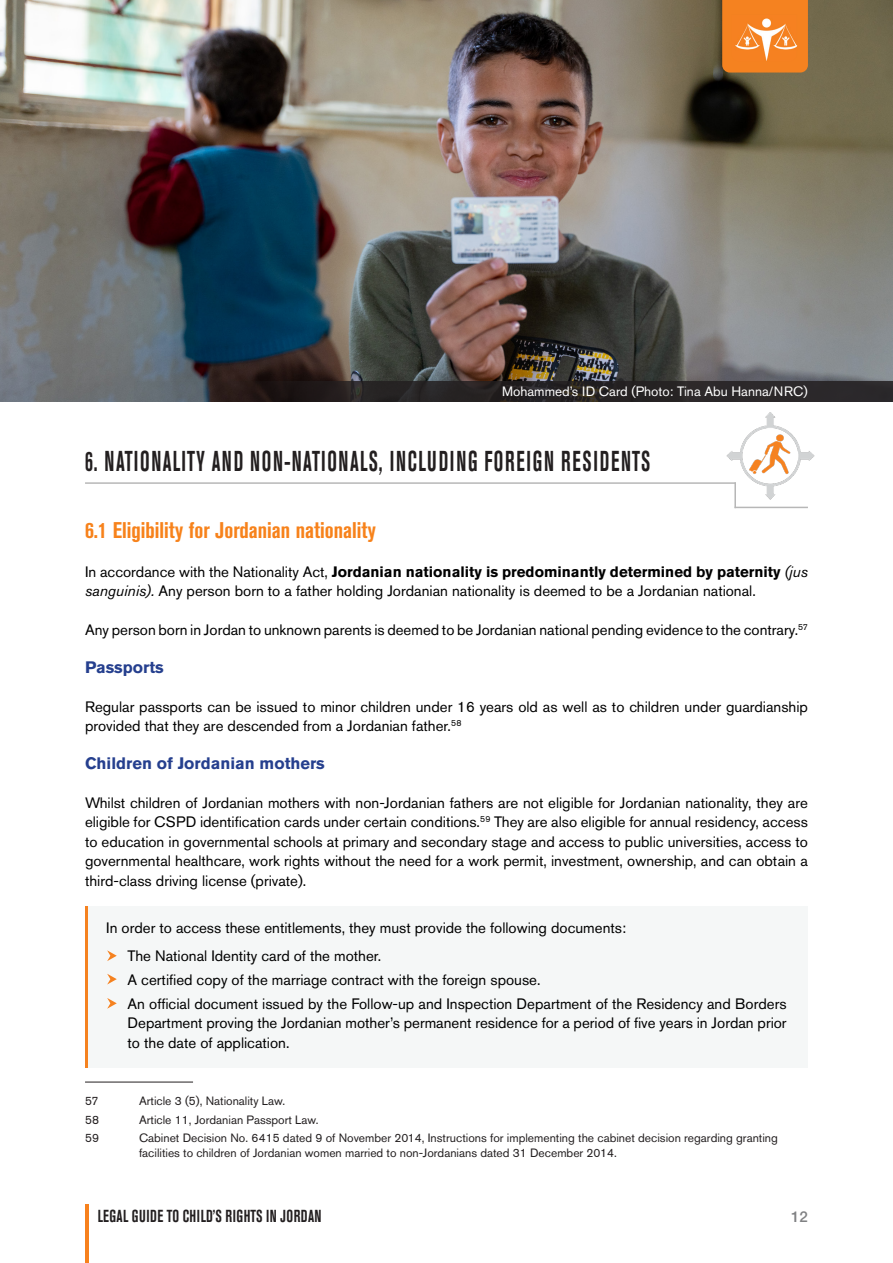
<style>
.page{position:relative;width:893px;height:1263px;background:#fff}
.page>*{position:absolute;margin:0;border:0;box-sizing:border-box;transform-origin:0 0}
.t1{font:700 condensed 28.5px "Akzidenz Grotesk BE";letter-spacing:.085em;color:#231f20;scale:.7 1}
.t2{font:700 condensed 22.5px "Akzidenz Grotesk BE";color:#f7821b}
.t3{font:700 condensed 17.25px "Akzidenz Grotesk BE";letter-spacing:.035em;color:#231f20;scale:.81 1}
.t4{font:700 16.5px "Akzidenz Grotesk Std";color:#253f8e}
.t5{font:15px/19.5px "Akzidenz Grotesk Std";color:#000}
.t6{font:500 15px "Helvetica Neue";color:#808183}
.t7{font:13.5px "Akzidenz Grotesk Std";color:#fff}
.fooooooot{font:12px "Akzidenz Grotesk Std";color:#231f20}
.s1{font-weight:700}
.s2{font-style:italic}
</style>
<div class="page">
<hr style="left:85px;top:1205px;width:3px;height:58px;background:#f7811d">
<div style="left:87px;top:906px;width:721px;height:161px;background:#f5f7f7"></div>
<hr style="left:85px;top:906px;width:2px;height:161px;background:#f58220">
<hr style="left:85px;top:482px;width:651px;height:2px;background:#b7b7b7">
<hr style="left:735px;top:507px;width:73px;height:1px;background:#b7b7b7">
<hr style="left:734px;top:482px;width:2px;height:26px;background:#b7b7b7">
<img style="left:718px;top:412px;width:97px;height:88px">
<hr style="left:85px;top:1082px;width:108px;height:1px;background:#231f20">
<img style="left:0;top:0;width:893px;height:402px">
<svg style="left:134px;top:381px;width:759px;height:21px;background:#2c292b"></svg>
<div style="left:722px;top:0;width:86px;height:73px;background:#f58220"></div>
<img style="left:731px;top:14px;width:66px;height:47px">
<svg style="left:107px;top:998px;width:10px;height:11px"></svg>
<svg style="left:107px;top:974px;width:10px;height:10px"></svg>
<svg style="left:107px;top:950px;width:10px;height:11px"></svg>
<p class="t7" style="left:502px;top:383px;width:307px">Mohammed’s ID Card (Photo: Tina Abu Hanna/NRC)</p>
<p class="t1" style="left:85px;top:445px;width:809px">6. NATIONALITY AND NON-NATIONALS, INCLUDING FOREIGN RESIDENTS</p>
<p class="t2" style="left:85px;top:517px;width:292px">6.1 Eligibility for Jordanian nationality</p>
<p class="t5" style="left:85px;top:562px;width:724px">In accordance with the Nationality Act, <span class="s1">Jordanian nationality is predominantly determined by paternity</span> <span class="s2">(jus sanguinis).</span> Any person born to a father holding Jordanian nationality is deemed to be a Jordanian national.</p>
<p class="t5" style="left:85px;top:620px;width:724px">Any person born in Jordan to unknown parents is deemed to be Jordanian national pending evidence to the contrary.<sup>57</sup></p>
<p class="t4" style="left:85px;top:658px;width:80px">Passports</p>
<p class="t5" style="left:85px;top:696px;width:724px">Regular passports can be issued to minor children under 16 years old as well as to children under guardianship provided that they are descended from a Jordanian father.<sup>58</sup></p>
<p class="t4" style="left:85px;top:754px;width:241px">Children of Jordanian mothers</p>
<p class="t5" style="left:85px;top:793px;width:724px;text-align:justify">Whilst children of Jordanian mothers with non-Jordanian fathers are not eligible for Jordanian nationality, they are eligible for CSPD identification cards under certain conditions.<sup>59</sup> They are also eligible for annual residency, access to education in governmental schools at primary and secondary stage and access to public universities, access to governmental healthcare, work rights without the need for a work permit, investment, ownership, and can obtain a third-class driving license (private).</p>
<p class="t5" style="left:106px;top:918px;width:521px">In order to access these entitlements, they must provide the following documents:</p>
<p class="t5" style="left:128px;top:946px;width:255px">The National Identity card of the mother.</p>
<p class="t5" style="left:128px;top:970px;width:414px">A certified copy of the marriage contract with the foreign spouse.</p>
<p class="t5" style="left:128px;top:993px;width:661px;text-align:justify">An official document issued by the Follow-up and Inspection Department of the Residency and Borders Department proving the Jordanian mother’s permanent residence for a period of five years in Jordan prior to the date of application.</p>
<p class="fooooooot" style="left:85px;top:1094px;width:15px">57</p>
<p class="fooooooot" style="left:139px;top:1094px;width:148px">Article 3 (5), Nationality Law.</p>
<p class="fooooooot" style="left:85px;top:1112px;width:16px">58</p>
<p class="fooooooot" style="left:139px;top:1112px;width:181px">Article 11, Jordanian Passport Law.</p>
<p class="fooooooot" style="left:85px;top:1131px;width:16px">59</p>
<p class="fooooooot" style="left:139px;top:1131px;width:640px">Cabinet Decision No. 6415 dated 9 of November 2014, Instructions for implementing the cabinet decision regarding granting</p>
<p class="fooooooot" style="left:139px;top:1145px;width:479px">facilities to children of Jordanian women married to non-Jordanians dated 31 December 2014.</p>
<p class="t3" style="left:98px;top:1206px;width:278px">LEGAL GUIDE TO CHILD’S RIGHTS IN JORDAN</p>
<p class="t6" style="left:791px;top:1207px;width:18px">12</p>
</div>
